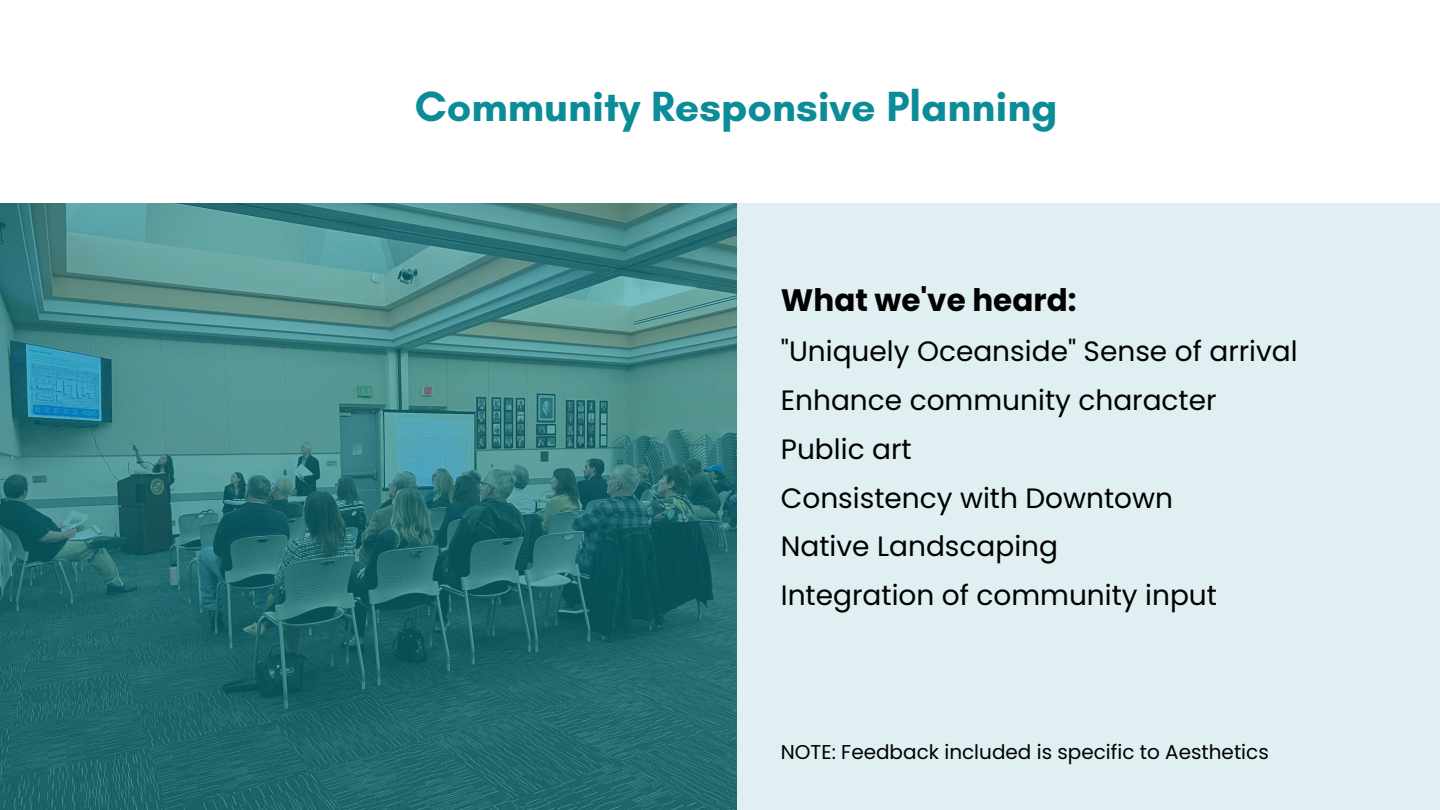
<style>
.page{position:relative;width:1440px;height:810px;background:#fff}
.page>*{position:absolute;margin:0;border:0;box-sizing:border-box;transform-origin:0 0}
.t1{font:700 43px "Glacial Indifference";color:#0b8c98}
.t2{font:700 31px "Poppins";color:#000}
.t3{font:28px/48.8px "Poppins";color:#000}
.t4{font:20px "Poppins";color:#000}
</style>
<div class="page">
<svg style="left:0;top:204px;width:736px;height:606px"></svg>
<div style="left:736px;top:204px;width:704px;height:606px;background:#e0f0f2"></div>
<h1 class="t1" style="left:415px;top:80px;width:644px">Community Responsive Planning</h1>
<p class="t2" style="left:781px;top:278px;width:297px">What we've heard:</p>
<p class="t3" style="left:781px;top:327px;width:518px">"Uniquely Oceanside" Sense of arrival<br>Enhance community character<br>Public art<br>Consistency with Downtown<br>Native Landscaping<br>Integration of community input</p>
<p class="t4" style="left:781px;top:738px;width:489px">NOTE: Feedback included is specific to Aesthetics</p>
</div>
